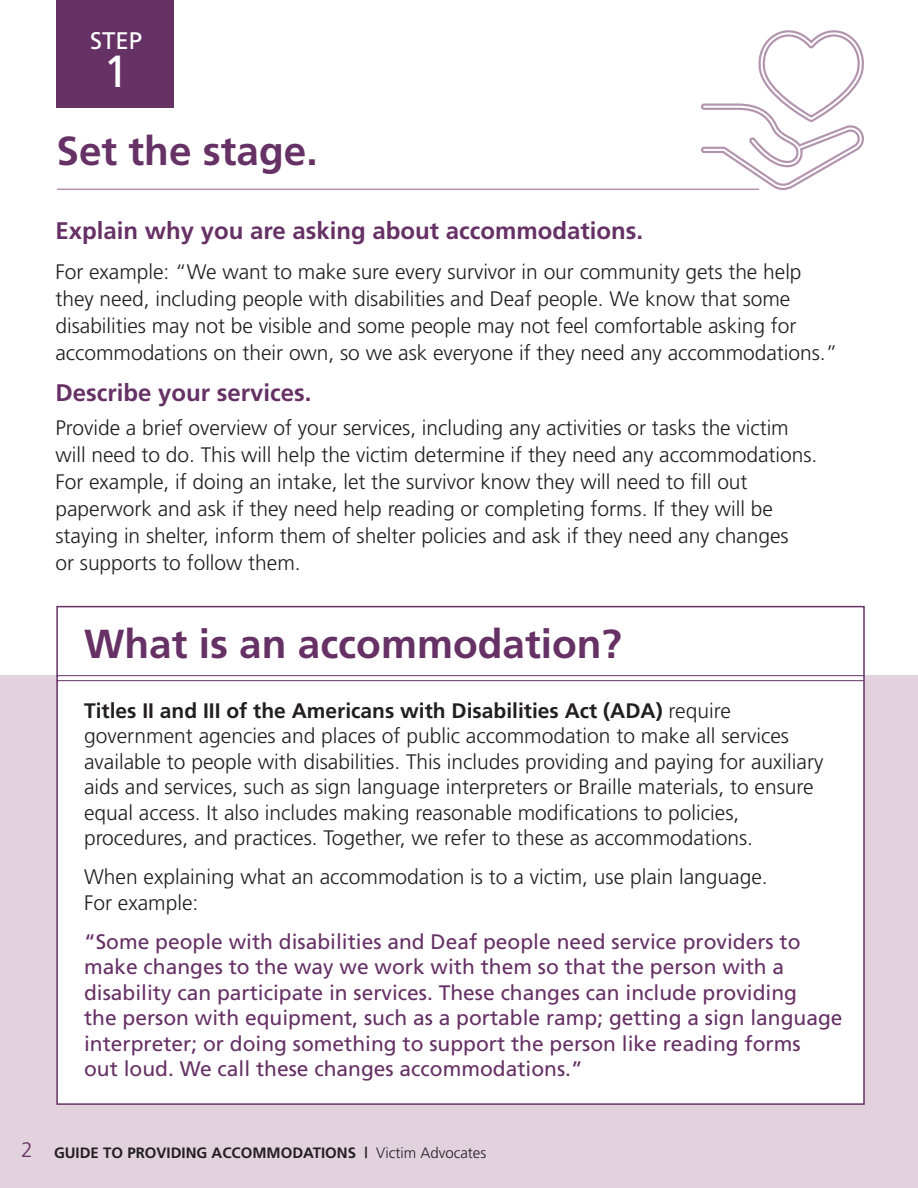
<style>
.page{position:relative;width:918px;height:1188px;background:#fff}
.page>*{position:absolute;margin:0;border:0;box-sizing:border-box;transform-origin:0 0}
.t1{font:45px "Frutiger";color:#fff}
.t2{font:700 40.5px "Frutiger";color:#663165}
.t3{font:700 24px "Frutiger";color:#663165}
.t4{font:24px "Frutiger";color:#fff}
.t5{font:300 21px/27px "Frutiger";color:#231f20}
.t6{font:21px/25.5px "Frutiger";color:#663165}
.t7{font:300 21px "Frutiger";color:#663165}
.t8{font:700 15px "Frutiger";color:#231f20}
.s1{font-weight:700}
.s2{font-weight:300}
</style>
<div class="page">
<div style="left:56px;top:0;width:118px;height:107px;background:#663165"></div>
<div style="left:0;top:675px;width:918px;height:513px;background:#e2d2de"></div>
<hr style="left:57px;top:189px;width:702px;height:1px;background:#b294af">
<div style="left:56px;top:606px;width:809px;height:499px;background:#fff;border:2px solid #663165"></div>
<hr style="left:56px;top:675px;width:808px;height:1px;background:#663165">
<hr style="left:56px;top:680px;width:808px;height:1px;background:#663165">
<svg style="left:700px;top:30px;width:164px;height:160px"></svg>
<p class="t4" style="left:90px;top:26px;width:54px">STEP</p>
<p class="t1" style="left:104px;top:45px;width:27px">1</p>
<h2 class="t2" style="left:56px;top:128px;width:263px">Set the stage.</h2>
<p class="t3" style="left:56px;top:216px;width:589px">Explain why you are asking about accommodations.</p>
<p class="t5" style="left:56px;top:259px;width:783px">For example: “We want to make sure every survivor in our community gets the help they need, including people with disabilities and Deaf people. We know that some disabilities may not be visible and some people may not feel comfortable asking for accommodations on their own, so we ask everyone if they need any accommodations.”</p>
<p class="t3" style="left:56px;top:378px;width:258px">Describe your services.</p>
<p class="t5" style="left:56px;top:414px;width:763px">Provide a brief overview of your services, including any activities or tasks the victim will need to do. This will help the victim determine if they need any accommodations.<br>For example, if doing an intake, let the survivor know they will need to fill out paperwork and ask if they need help reading or completing forms. If they will be staying in shelter, inform them of shelter policies and ask if they need any changes<br>or supports to follow them.</p>
<h3 class="t2" style="left:84px;top:620px;width:539px">What is an accommodation?</h3>
<p class="t5" style="left:84px;top:698px;width:741px;line-height:25.5px"><span class="s1">Titles II and III of the Americans with Disabilities Act (ADA)</span> require government agencies and places of public accommodation to make all services available to people with disabilities. This includes providing and paying for auxiliary aids and services, such as sign language interpreters or Braille materials, to ensure equal access. It also includes making reasonable modifications to policies, procedures, and practices. Together, we refer to these as accommodations.</p>
<p class="t5" style="left:84px;top:864px;width:685px;line-height:25.5px">When explaining what an accommodation is to a victim, use plain language.<br>For example:</p>
<p class="t6" style="left:84px;top:928px;width:760px">“Some people with disabilities and Deaf people need service providers to make changes to the way we work with them so that the person with a disability can participate in services. These changes can include providing<br>the person with equipment, such as a portable ramp; getting a sign language interpreter; or doing something to support the person like reading forms<br>out loud. We call these changes accommodations.”</p>
<p class="t7" style="left:21px;top:1138px;width:13px">2</p>
<p class="t8" style="left:54px;top:1144px;width:434px">GUIDE TO PROVIDING ACCOMMODATIONS | <span class="s2">Victim Advocates</span></p>
</div>
